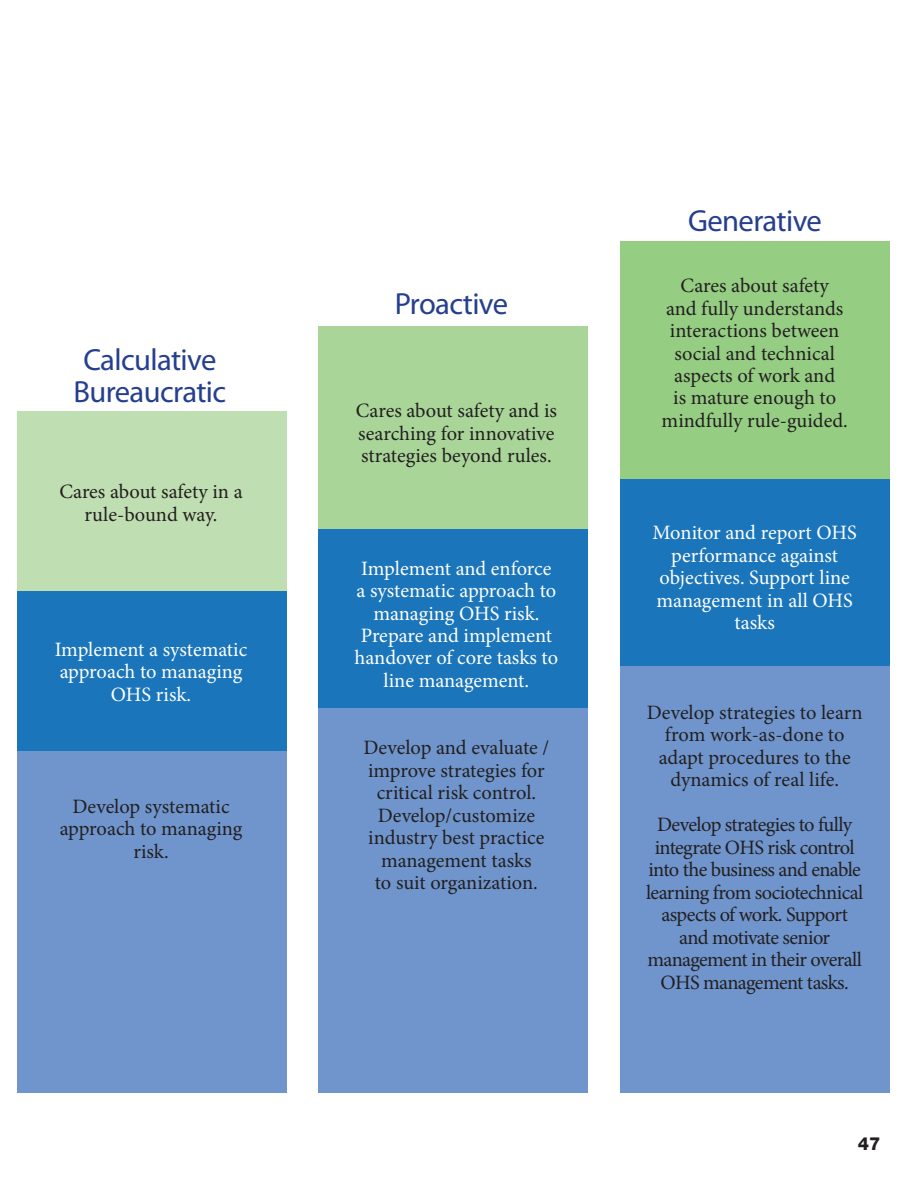
<style>
.page{position:relative;width:918px;height:1188px;background:#fff}
.page>*{position:absolute;margin:0;border:0;box-sizing:border-box;transform-origin:0 0}
.t1{font:30.6px/32.7px "Myriad Pro";letter-spacing:-.02em;color:#253f8e;text-align:center}
.t2{font:20.4px/22.5px "Minion Pro";letter-spacing:-.005em;color:#231f20;text-align:center}
.t3{font:20.4px/22.5px "Minion Pro";letter-spacing:-.005em;color:#fff;text-align:center}
.t4{font:20.4px/22.5px "Minion Pro";letter-spacing:-.035em;color:#231f20;text-align:center}
.t5{font:800 18px "Helvetica Neue LT Std";color:#231f20}
</style>
<div class="page">
<div style="left:620px;top:241px;width:270px;height:680px;background:#95cd83"></div>
<div style="left:620px;top:479px;width:270px;height:596px;background:#1a75bb"></div>
<div style="left:620px;top:666px;width:270px;height:427px;background:#6f95cc"></div>
<div style="left:319px;top:326px;width:269px;height:612px;background:#a9d599"></div>
<div style="left:319px;top:529px;width:269px;height:547px;background:#1a75bb"></div>
<div style="left:319px;top:709px;width:269px;height:384px;background:#6f95cc"></div>
<div style="left:17px;top:411px;width:270px;height:544px;background:#bfdeb1"></div>
<div style="left:17px;top:591px;width:270px;height:487px;background:#1a75bb"></div>
<div style="left:17px;top:752px;width:270px;height:341px;background:#6f95cc"></div>
<p class="t1" style="left:73px;top:343px;width:154px">Calculative<br>Bureaucratic</p>
<p class="t2" style="left:59px;top:481px;width:185px">Cares about safety in a rule-bound way.</p>
<p class="t3" style="left:55px;top:638px;width:194px">Implement a systematic approach to managing<br>OHS risk.</p>
<p class="t2" style="left:72px;top:795px;width:159px">Develop systematic</p>
<p class="t2" style="left:60px;top:818px;width:184px">approach to managing risk.</p>
<p class="t1" style="left:395px;top:287px;width:115px">Proactive</p>
<p class="t2" style="left:356px;top:400px;width:203px;text-align:justify">Cares about safety and is searching for innovative strategies beyond rules.</p>
<p class="t3" style="left:356px;top:557px;width:201px">Implement and enforce a systematic approach to managing OHS risk.</p>
<p class="t3" style="left:355px;top:624px;width:205px">Prepare and implement handover of core tasks to line management.</p>
<p class="t2" style="left:363px;top:737px;width:187px">Develop and evaluate / improve strategies for critical risk control.</p>
<p class="t2" style="left:368px;top:804px;width:178px">Develop/customize industry best practice</p>
<p class="t2" style="left:381px;top:849px;width:152px">management tasks</p>
<p class="t2" style="left:375px;top:871px;width:165px">to suit organization.</p>
<p class="t1" style="left:688px;top:204px;width:135px">Generative</p>
<p class="t2" style="left:662px;top:274px;width:188px">Cares about safety<br>and fully understands interactions between social and technical aspects of work and<br>is mature enough to mindfully rule-guided.</p>
<p class="t3" style="left:653px;top:522px;width:206px">Monitor and report OHS performance against objectives. Support line management in all OHS tasks</p>
<p class="t2" style="left:647px;top:701px;width:218px">Develop strategies to learn from work-as-done to adapt procedures to the dynamics of real life.</p>
<p class="t4" style="left:646px;top:814px;width:219px">Develop strategies to fully integrate OHS risk control into the business and enable learning from sociotechnical aspects of work. Support and motivate senior management in their overall<br>OHS management tasks.</p>
<p class="t5" style="left:858px;top:1132px;width:24px">47</p>
</div>
